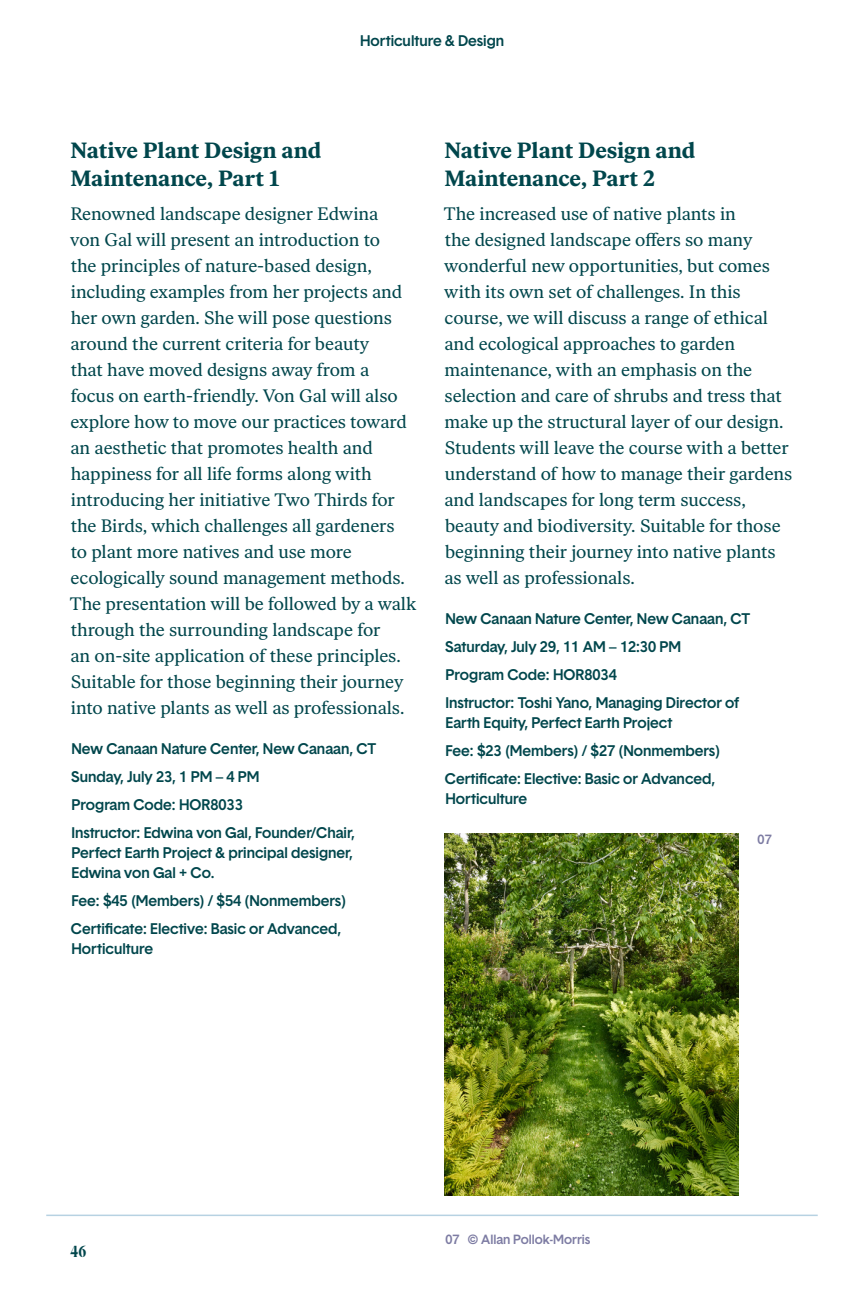
<style>
.page{position:relative;width:864px;height:1296px;background:#fff}
.page>*{position:absolute;margin:0;border:0;box-sizing:border-box;transform-origin:0 0}
.Course_headline{font:700 22px/28px "Ivar Text";color:#00464c}
.Course_description{font:18px/26px "Ivar Text";letter-spacing:-.005em;color:#00464c}
.t1{font:16px "Eksell Display Large";color:#00464c}
.Course_info{font:500 15px/20px "Basetica";color:#00464c}
.Caption_number-right{font:500 13px "Basetica";color:#7d7ca3}
</style>
<div class="page">
<hr style="left:46px;top:1215px;width:772px;height:1px;background:#b7d2e2">
<img style="left:444px;top:834px;width:295px;height:362px">
<p class="Course_info" style="left:360px;top:31px;width:146px">Horticulture &amp; Design</p>
<p class="Course_headline" style="left:71px;top:137px;width:252px">Native Plant Design and<br>Maintenance, Part 1</p>
<p class="Course_description" style="left:69px;top:201px;width:348px">Renowned landscape designer Edwina<br>von Gal will present an introduction to<br>the principles of nature-based design, including examples from her projects and her own garden. She will pose questions around the current criteria for beauty<br>that have moved designs away from a<br>focus on earth-friendly. Von Gal will also explore how to move our practices toward an aesthetic that promotes health and happiness for all life forms along with introducing her initiative Two Thirds for the Birds, which challenges all gardeners<br>to plant more natives and use more ecologically sound management methods.<br>The presentation will be followed by a walk through the surrounding landscape for<br>an on-site application of these principles.<br>Suitable for those beginning their journey into native plants as well as professionals.</p>
<p class="Course_info" style="left:71px;top:739px;width:306px">New Canaan Nature Center, New Canaan, CT</p>
<p class="Course_info" style="left:71px;top:767px;width:190px">Sunday, July 23, 1 PM – 4 PM</p>
<p class="Course_info" style="left:71px;top:795px;width:173px">Program Code: HOR8033</p>
<p class="Course_info" style="left:71px;top:823px;width:285px">Instructor: Edwina von Gal, Founder/Chair,<br>Perfect Earth Project &amp; principal designer,<br>Edwina von Gal + Co.</p>
<p class="Course_info" style="left:71px;top:891px;width:276px">Fee: $45 (Members) / $54 (Nonmembers)</p>
<p class="Course_info" style="left:71px;top:919px;width:272px">Certificate: Elective: Basic or Advanced,<br>Horticulture</p>
<p class="Course_headline" style="left:445px;top:137px;width:252px">Native Plant Design and<br>Maintenance, Part 2</p>
<p class="Course_description" style="left:443px;top:201px;width:350px">The increased use of native plants in<br>the designed landscape offers so many wonderful new opportunities, but comes with its own set of challenges. In this course, we will discuss a range of ethical and ecological approaches to garden maintenance, with an emphasis on the selection and care of shrubs and tress that make up the structural layer of our design.<br>Students will leave the course with a better understand of how to manage their gardens and landscapes for long term success, beauty and biodiversity. Suitable for those beginning their journey into native plants as well as professionals.</p>
<p class="Course_info" style="left:445px;top:609px;width:306px">New Canaan Nature Center, New Canaan, CT</p>
<p class="Course_info" style="left:445px;top:637px;width:237px">Saturday, July 29, 11 AM – 12:30 PM</p>
<p class="Course_info" style="left:445px;top:665px;width:173px">Program Code: HOR8034</p>
<p class="Course_info" style="left:445px;top:693px;width:295px">Instructor: Toshi Yano, Managing Director of<br>Earth Equity, Perfect Earth Project</p>
<p class="Course_info" style="left:445px;top:741px;width:276px">Fee: $23 (Members) / $27 (Nonmembers)</p>
<p class="Course_info" style="left:445px;top:769px;width:272px">Certificate: Elective: Basic or Advanced,<br>Horticulture</p>
<p class="Caption_number-right" style="left:758px;top:832px;width:16px">07</p>
<p class="t1" style="left:70px;top:1242px;width:18px">46</p>
<p class="Caption_number-right" style="left:446px;top:1232px;width:146px">07 © Allan Pollok-Morris</p>
</div>
